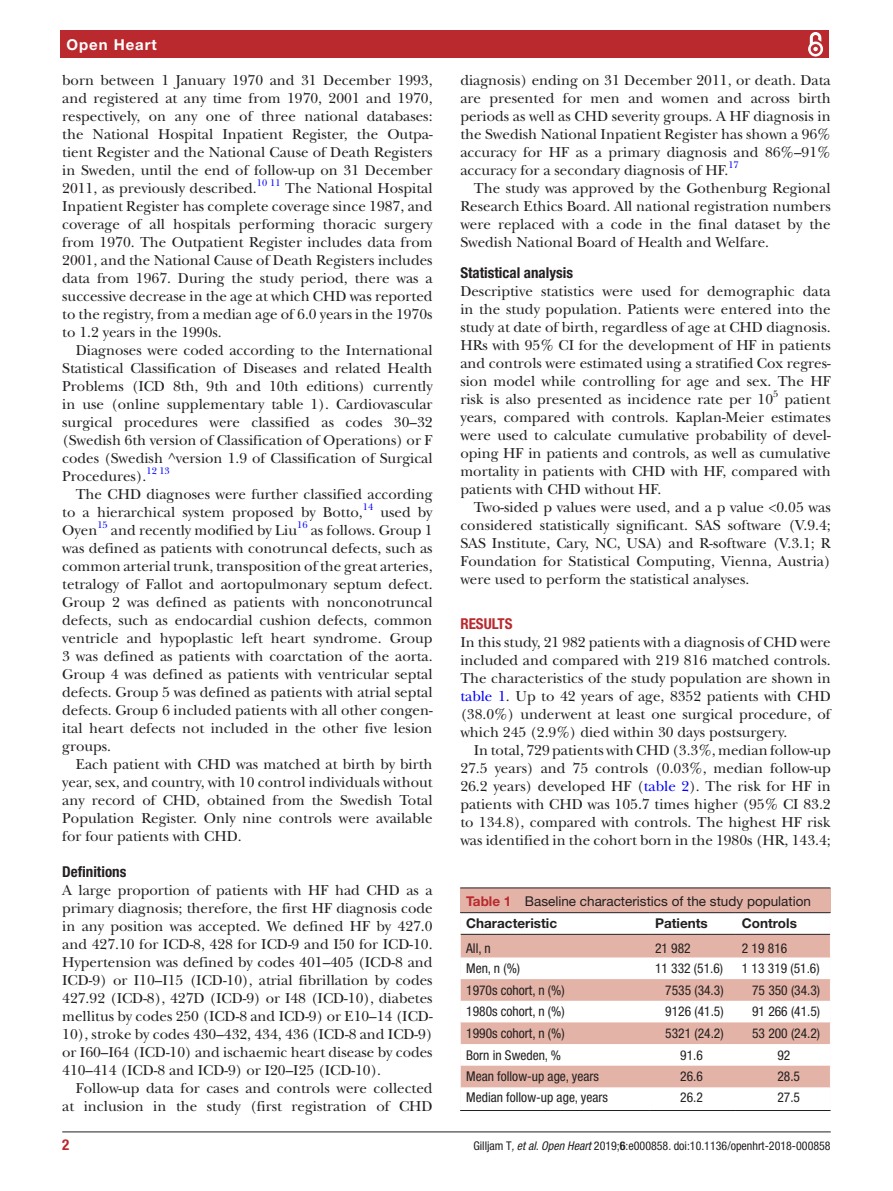
<style>
.page{position:relative;width:893px;height:1191px;background:#fff}
.page>*{position:absolute;margin:0;border:0;box-sizing:border-box;transform-origin:0 0}
.t1{font:15px/18px "New Baskerville";color:#231f20;text-align:justify}
.t2{font:700 condensed 15px "Helvetica Neue LT Std";color:#231f20}
.t3{font:700 15px "Helvetica Neue LT Std";letter-spacing:.065em;color:#fff}
.t4{font:700 condensed 15px "Helvetica Neue LT Std";color:#b9292e}
.t5{font:condensed 13.5px "Helvetica Neue LT Std";color:#231f20}
.t6{font:13.5px/22px "Helvetica Neue LT Std";color:#231f20}
.t7{font:700 13.5px "Helvetica Neue LT Std";color:#231f20}
.t8{font:condensed 12px "Helvetica Neue LT Std";color:#231f20}
.t9{font:9.9px "New Baskerville";color:#00f}
.t10{font:9.9px "New Baskerville";color:#231f20}
.s1{color:#00f}
.s2{font-weight:700;color:#b9292e}
.s3{font-weight:700}
.s4{font-style:italic}
</style>
<div class="page">
<div style="left:61px;top:31px;width:768px;height:27px;background:#b9292e"></div>
<hr style="left:62px;top:1131px;width:769px;height:1px;background:#231f20">
<svg style="left:808px;top:32px;width:15px;height:25px"></svg>
<div style="left:812px;top:45px;width:7px;height:8px;border:1px solid #b9292e;border-radius:50%"></div>
<div style="left:460px;top:888px;width:370px;height:222px;background:#e2b3a6"></div>
<hr style="left:460px;top:887px;width:370px;height:1px;background:#231f20">
<svg style="left:461px;top:913px;width:369px;height:197px;fill:#fff"></svg>
<hr style="left:460px;top:912px;width:189px;height:1px;background:#231f20">
<hr style="left:460px;top:934px;width:189px;height:1px;background:#231f20">
<hr style="left:649px;top:912px;width:87px;height:1px;background:#231f20">
<hr style="left:649px;top:934px;width:87px;height:1px;background:#231f20">
<hr style="left:736px;top:912px;width:94px;height:1px;background:#231f20">
<hr style="left:736px;top:934px;width:94px;height:1px;background:#231f20">
<hr style="left:460px;top:1110px;width:189px;height:1px;background:#231f20">
<hr style="left:649px;top:1110px;width:87px;height:1px;background:#231f20">
<hr style="left:736px;top:1110px;width:94px;height:1px;background:#231f20">
<svg style="left:460px;top:913px;width:1px;height:197px"></svg>
<p class="t3" style="left:66px;top:35px;width:92px">Open Heart</p>
<p class="t1" style="left:62px;top:71px;width:372px">born between 1 January 1970 and 31 December 1993, and registered at any time from 1970, 2001 and 1970, respectively, on any one of three national databases: the National Hospital Inpatient Register, the Outpa&shy;tient Register and the National Cause of Death Registers in Sweden, until the end of follow-up on 31 December 2011, as previously described.</p>
<p class="t9" style="left:257px;top:177px;width:25px">10 11</p>
<p class="t1" style="left:62px;top:179px;width:372px;text-indent:223px">The National Hospital Inpatient Register has complete coverage since 1987, and coverage of all hospitals performing thoracic surgery from 1970. The Outpatient Register includes data from 2001, and the National Cause of Death Registers includes data from 1967. During the study period, there was a successive decrease in the age at which CHD was reported to the registry, from a median age of 6.0 years in the 1970s to 1.2 years in the 1990s.</p>
<p class="t1" style="left:62px;top:341px;width:372px;text-indent:14px">Diagnoses were coded according to the International Statistical Classification of Diseases and related Health Problems (ICD 8th, 9th and 10th editions) currently in use (online supplementary table 1). Cardiovascular surgical procedures were classified as codes 30–32 (Swedish 6th version of Classification of Operations) or F codes (Swedish ^version 1.9 of Classification of Surgical Procedures).<sup>12</sup> <sup>13</sup></p>
<p class="t1" style="left:62px;top:485px;width:372px;text-indent:14px">The CHD diagnoses were further classified according to a hierarchical system proposed by Botto,</p>
<p class="t9" style="left:363px;top:501px;width:12px">14</p>
<p class="t1" style="left:380px;top:503px;width:54px">used by</p>
<p class="t9" style="left:97px;top:519px;width:12px">15</p>
<p class="t1" style="left:111px;top:521px;width:188px">and recently modified by Liu</p>
<p class="t9" style="left:297px;top:519px;width:12px">16</p>
<p class="t1" style="left:62px;top:521px;width:372px;text-indent:248px">as follows. Group 1 was defined as patients with conotruncal defects, such as common arterial trunk, transposition of the great arteries, tetralogy of Fallot and aortopulmonary septum defect.<br>Group 2 was defined as patients with nonconotruncal defects, such as endocardial cushion defects, common ventricle and hypoplastic left heart syndrome. Group 3 was defined as patients with coarctation of the aorta.<br>Group 4 was defined as patients with ventricular septal defects. Group 5 was defined as patients with atrial septal defects. Group 6 included patients with all other congen&shy;ital heart defects not included in the other five lesion groups.</p>
<p class="t1" style="left:62px;top:755px;width:372px;text-indent:13px">Each patient with CHD was matched at birth by birth year, sex, and country, with 10 control individuals without any record of CHD, obtained from the Swedish Total Population Register. Only nine controls were available for four patients with CHD.</p>
<p class="t2" style="left:62px;top:862px;width:66px">Definitions</p>
<p class="t1" style="left:62px;top:881px;width:372px">A large proportion of patients with HF had CHD as a primary diagnosis; therefore, the first HF diagnosis code in any position was accepted. We defined HF by 427.0 and 427.10 for ICD-8, 428 for ICD-9 and I50 for ICD-10.<br>Hypertension was defined by codes 401–405 (ICD-8 and ICD-9) or I10–I15 (ICD-10), atrial fibrillation by codes 427.92 (ICD-8), 427D (ICD-9) or I48 (ICD-10), diabetes mellitus by codes 250 (ICD-8 and ICD-9) or E10–14 (ICD-10), stroke by codes 430–432, 434, 436 (ICD-8 and ICD-9) or I60–I64 (ICD-10) and ischaemic heart disease by codes 410–414 (ICD-8 and ICD-9) or I20–I25 (ICD-10).</p>
<p class="t1" style="left:62px;top:1079px;width:372px;text-align:right">Follow-up data for cases and controls were collected at inclusion in the study (first registration of CHD</p>
<p class="t1" style="left:62px;top:521px;width:37px">Oyen</p>
<p class="t1" style="left:460px;top:71px;width:372px">diagnosis) ending on 31 December 2011, or death. Data are presented for men and women and across birth periods as well as CHD severity groups. A HF diagnosis in the Swedish National Inpatient Register has shown a 96% accuracy for HF as a primary diagnosis and 86%–91% accuracy for a secondary diagnosis of HF.</p>
<p class="t9" style="left:728px;top:159px;width:12px">17</p>
<p class="t1" style="left:460px;top:179px;width:372px;text-indent:14px">The study was approved by the Gothenburg Regional Research Ethics Board. All national registration numbers were replaced with a code in the final dataset by the Swedish National Board of Health and Welfare.</p>
<p class="t2" style="left:460px;top:264px;width:114px">Statistical analysis</p>
<p class="t1" style="left:460px;top:282px;width:372px">Descriptive statistics were used for demographic data in the study population. Patients were entered into the study at date of birth, regardless of age at CHD diagnosis.<br>HRs with 95% CI for the development of HF in patients and controls were estimated using a stratified Cox regres&shy;sion model while controlling for age and sex. The HF risk is also presented as incidence rate per 10</p>
<p class="t10" style="left:773px;top:388px;width:7px">5</p>
<p class="t1" style="left:460px;top:390px;width:372px;text-indent:324px">patient years, compared with controls. Kaplan-Meier estimates were used to calculate cumulative probability of devel&shy;oping HF in patients and controls, as well as cumulative mortality in patients with CHD with HF, compared with patients with CHD without HF.</p>
<p class="t1" style="left:460px;top:498px;width:372px;text-indent:14px">Two-sided p values were used, and a p value &lt;0.05 was considered statistically significant. SAS software (V.9.4; SAS Institute, Cary, NC, USA) and R-software (V.3.1; R Foundation for Statistical Computing, Vienna, Austria) were used to perform the statistical analyses.</p>
<p class="t4" style="left:460px;top:615px;width:54px">Results</p>
<p class="t1" style="left:460px;top:633px;width:372px">In this study, 21 982 patients with a diagnosis of CHD were included and compared with 219 816 matched controls.<br>The characteristics of the study population are shown in <span class="s1">table 1</span>. Up to 42 years of age, 8352 patients with CHD (38.0%) underwent at least one surgical procedure, of which 245 (2.9%) died within 30 days postsurgery.</p>
<p class="t1" style="left:460px;top:741px;width:372px;text-indent:14px">In total, 729 patients with CHD (3.3%, median follow-up 27.5 years) and 75 controls (0.03%, median follow-up 26.2 years) developed HF (<span class="s1">table 2</span>). The risk for HF in patients with CHD was 105.7 times higher (95% CI 83.2 to 134.8), compared with controls. The highest HF risk was identified in the cohort born in the 1980s (HR, 143.4;</p>
<p class="t6" style="left:466px;top:890px;width:346px"><span class="s2">Table 1</span> Baseline characteristics of the study population<br><span class="s3">Characteristic</span></p>
<p class="t7" style="left:655px;top:915px;width:54px">Patients</p>
<p class="t7" style="left:742px;top:915px;width:56px">Controls</p>
<p class="t5" style="left:466px;top:940px;width:26px">All, n</p>
<p class="t5" style="left:655px;top:940px;width:37px">21 982</p>
<p class="t5" style="left:742px;top:940px;width:47px">2 19 816</p>
<p class="t5" style="left:466px;top:960px;width:55px">Men, n (%)</p>
<p class="t5" style="left:655px;top:960px;width:70px">11 332 (51.6)</p>
<p class="t5" style="left:742px;top:960px;width:79px">1 13 319 (51.6)</p>
<p class="t5" style="left:466px;top:982px;width:100px">1970s cohort, n (%)</p>
<p class="t5" style="left:665px;top:982px;width:60px">7535 (34.3)</p>
<p class="t5" style="left:752px;top:982px;width:70px">75 350 (34.3)</p>
<p class="t5" style="left:466px;top:1003px;width:100px">1980s cohort, n (%)</p>
<p class="t5" style="left:665px;top:1003px;width:60px">9126 (41.5)</p>
<p class="t5" style="left:752px;top:1003px;width:70px">91 266 (41.5)</p>
<p class="t5" style="left:466px;top:1025px;width:100px">1990s cohort, n (%)</p>
<p class="t5" style="left:665px;top:1025px;width:60px">5321 (24.2)</p>
<p class="t5" style="left:752px;top:1025px;width:70px">53 200 (24.2)</p>
<p class="t5" style="left:466px;top:1047px;width:96px">Born in Sweden, %</p>
<p class="t5" style="left:680px;top:1047px;width:24px">91.6</p>
<p class="t5" style="left:777px;top:1047px;width:14px">92</p>
<p class="t5" style="left:466px;top:1068px;width:134px">Mean follow-up age, years</p>
<p class="t5" style="left:680px;top:1068px;width:24px">26.6</p>
<p class="t5" style="left:777px;top:1068px;width:24px">28.5</p>
<p class="t5" style="left:466px;top:1089px;width:143px">Median follow-up age, years</p>
<p class="t5" style="left:680px;top:1089px;width:24px">26.2</p>
<p class="t5" style="left:777px;top:1089px;width:24px">27.5</p>
<p class="t4" style="left:62px;top:1135px;width:9px">2</p>
<p class="t8" style="left:473px;top:1139px;width:359px">Gilljam T<span class="s4">, et al. Open Heart</span> 2019;<span class="s3">6</span>:e000858. doi:10.1136/openhrt-2018-000858</p>
</div>
